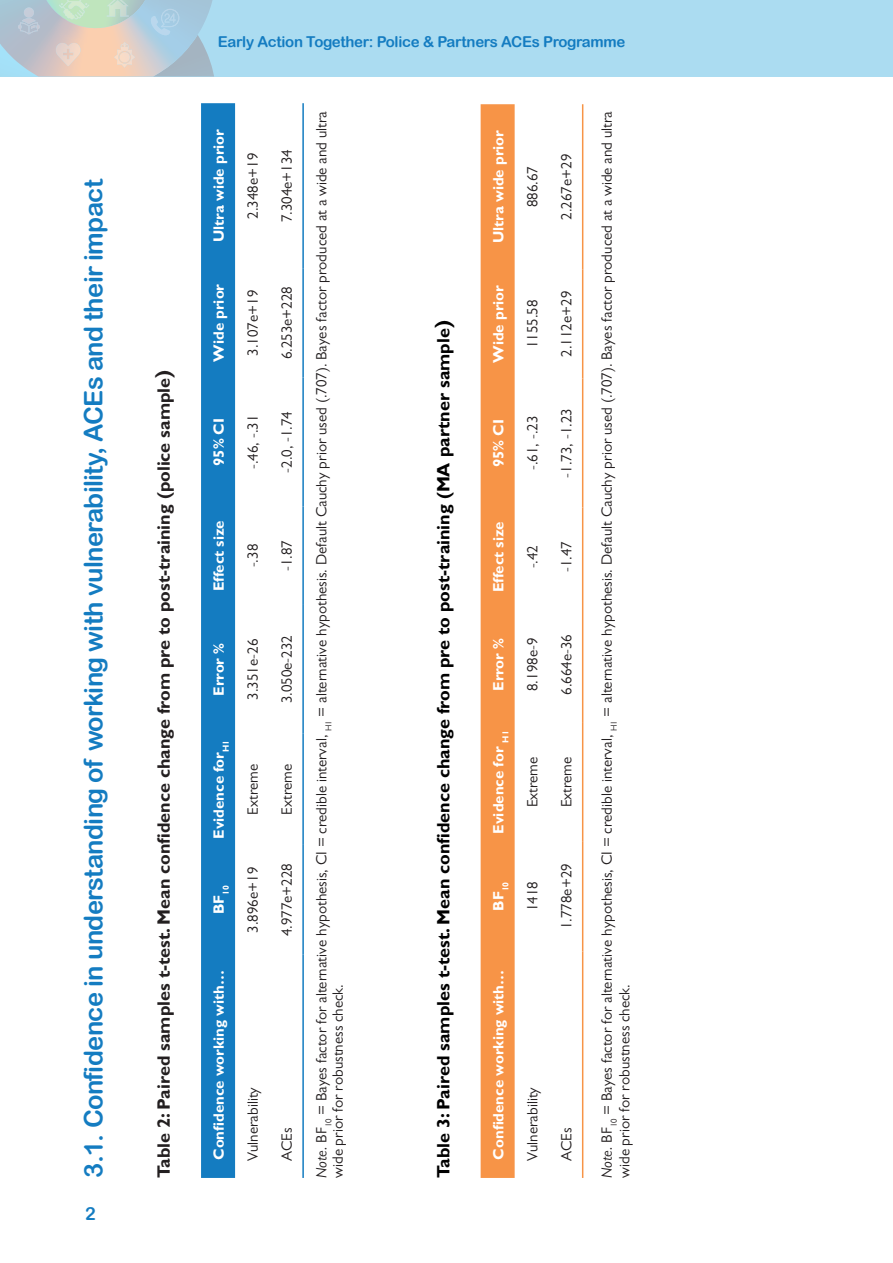
<style>
.page{position:relative;width:893px;height:1263px;background:#fff}
.page>*{position:absolute;margin:0;border:0;box-sizing:border-box;transform-origin:0 0}
.t1{font:25.5px "Arial Rounded MT Bold";letter-spacing:-.025em;color:#147cc1}
.t2{font:700 18px "Gill Sans";color:#000}
.t3{font:700 18px "Gill Sans";color:#231f20}
.t4{font:18px "Arial Rounded MT Bold";color:#147cc1}
.t5{font:15px/16.5px "Gill Sans";color:#231f20}
.t6{font:700 15px "Gill Sans";color:#fff}
.t7{font:15px "Arial Rounded MT Bold";letter-spacing:-.02em;color:#147cc1}
.s1{font-size:21px}
.s2{font-style:italic}
</style>
<div class="page">
<div style="left:0;top:0;width:893px;height:77px;background:#abdcf1"></div>
<svg style="left:0;top:0;width:214px;height:77px"></svg>
<img style="left:114px;top:42px;width:21px;height:26px">
<div style="left:201px;top:103px;width:34px;height:1075px;background:#147cc1"></div>
<hr style="left:302px;top:955px;width:2px;height:223px;background:#147cc1">
<hr style="left:302px;top:845px;width:2px;height:110px;background:#147cc1">
<hr style="left:302px;top:734px;width:2px;height:111px;background:#147cc1">
<hr style="left:302px;top:605px;width:2px;height:129px;background:#147cc1">
<hr style="left:302px;top:506px;width:2px;height:99px;background:#147cc1">
<hr style="left:302px;top:377px;width:2px;height:129px;background:#147cc1">
<hr style="left:302px;top:268px;width:2px;height:109px;background:#147cc1">
<hr style="left:302px;top:103px;width:2px;height:165px;background:#147cc1">
<div style="left:481px;top:104px;width:34px;height:1074px;background:#f79447"></div>
<hr style="left:582px;top:951px;width:1px;height:227px;background:#f79447">
<hr style="left:582px;top:841px;width:1px;height:110px;background:#f79447">
<hr style="left:582px;top:723px;width:1px;height:118px;background:#f79447">
<hr style="left:582px;top:606px;width:1px;height:117px;background:#f79447">
<hr style="left:582px;top:508px;width:1px;height:98px;background:#f79447">
<hr style="left:582px;top:378px;width:1px;height:130px;background:#f79447">
<hr style="left:582px;top:269px;width:1px;height:109px;background:#f79447">
<hr style="left:582px;top:104px;width:1px;height:165px;background:#f79447">
<p class="t1" style="left:78px;top:1178px;width:1001px;rotate:-90deg">3.1. Confidence in understanding of working with vulnerability, ACEs and their impact</p>
<p class="t4" style="left:85px;top:1203px;width:12px">2</p>
<p class="t3" style="left:153px;top:1178px;width:810px;rotate:-90deg">Table 2: Paired samples t-test. Mean confidence change from pre to post-training (police sample<span class="s1">)</span></p>
<p class="t7" style="left:218px;top:32px;width:409px">Early Action Together: Police &amp; Partners ACEs Programme</p>
<p class="t6" style="left:210px;top:242px;width:115px;rotate:-90deg">Ultra wide prior</p>
<p class="t6" style="left:210px;top:362px;width:80px;rotate:-90deg">Wide prior</p>
<p class="t5" style="left:244px;top:219px;width:67px;rotate:-90deg">2.348e+19</p>
<p class="t5" style="left:244px;top:356px;width:67px;rotate:-90deg">3.107e+19</p>
<p class="t6" style="left:210px;top:466px;width:50px;rotate:-90deg">95% CI</p>
<p class="t5" style="left:244px;top:469px;width:56px;rotate:-90deg">-.46, -.31</p>
<p class="t6" style="left:210px;top:591px;width:72px;rotate:-90deg">Effect size</p>
<p class="t5" style="left:244px;top:567px;width:25px;rotate:-90deg">-.38</p>
<p class="t6" style="left:210px;top:696px;width:55px;rotate:-90deg">Error %</p>
<p class="t6" style="left:210px;top:839px;width:101px;rotate:-90deg">Evidence for<sub>H1</sub></p>
<p class="t6" style="left:210px;top:914px;width:31px;rotate:-90deg">BF<sub>10</sub></p>
<p class="t6" style="left:210px;top:1160px;width:191px;rotate:-90deg">Confidence working with…</p>
<p class="t5" style="left:244px;top:700px;width:62px;rotate:-90deg">3.351e-26</p>
<p class="t5" style="left:244px;top:814px;width:52px;rotate:-90deg">Extreme</p>
<p class="t5" style="left:244px;top:933px;width:67px;rotate:-90deg">3.896e+19</p>
<p class="t5" style="left:244px;top:1161px;width:75px;rotate:-90deg">Vulnerability</p>
<p class="t5" style="left:279px;top:222px;width:75px;rotate:-90deg">7.304e+134</p>
<p class="t5" style="left:279px;top:359px;width:75px;rotate:-90deg">6.253e+228</p>
<p class="t5" style="left:279px;top:473px;width:63px;rotate:-90deg">-2.0, -1.74</p>
<p class="t5" style="left:279px;top:571px;width:32px;rotate:-90deg">-1.87</p>
<p class="t5" style="left:279px;top:703px;width:70px;rotate:-90deg">3.050e-232</p>
<p class="t5" style="left:279px;top:814px;width:52px;rotate:-90deg">Extreme</p>
<p class="t5" style="left:279px;top:936px;width:75px;rotate:-90deg">4.977e+228</p>
<p class="t5" style="left:279px;top:1161px;width:35px;rotate:-90deg">ACEs</p>
<p class="t5" style="left:313px;top:1178px;width:1068px;rotate:-90deg"><span class="s2">Note.</span> BF<sub>10</sub> = Bayes factor for alternative hypothesis, CI = credible interval, <sub>H1</sub> = alternative hypothesis. Default Cauchy prior used (.707). Bayes factor produced at a wide and ultra wide prior for robustness check.</p>
<p class="t2" style="left:433px;top:1178px;width:859px;rotate:-90deg">Table 3: Paired samples t-test. Mean confidence change from pre to post-training (MA partner sample<span class="s1">)</span></p>
<p class="t6" style="left:489px;top:243px;width:115px;rotate:-90deg">Ultra wide prior</p>
<p class="t6" style="left:489px;top:363px;width:80px;rotate:-90deg">Wide prior</p>
<p class="t5" style="left:524px;top:207px;width:43px;rotate:-90deg">886.67</p>
<p class="t5" style="left:524px;top:348px;width:50px;rotate:-90deg">1155.58</p>
<p class="t6" style="left:489px;top:467px;width:50px;rotate:-90deg">95% CI</p>
<p class="t5" style="left:524px;top:470px;width:56px;rotate:-90deg">-.61, -.23</p>
<p class="t6" style="left:489px;top:592px;width:72px;rotate:-90deg">Effect size</p>
<p class="t5" style="left:524px;top:568px;width:25px;rotate:-90deg">-.42</p>
<p class="t6" style="left:489px;top:691px;width:55px;rotate:-90deg">Error %</p>
<p class="t6" style="left:489px;top:834px;width:105px;rotate:-90deg">Evidence for <sub>H1</sub></p>
<p class="t5" style="left:524px;top:691px;width:55px;rotate:-90deg">8.198e-9</p>
<p class="t5" style="left:524px;top:807px;width:52px;rotate:-90deg">Extreme</p>
<p class="t6" style="left:489px;top:911px;width:31px;rotate:-90deg">BF<sub>10</sub></p>
<p class="t5" style="left:524px;top:911px;width:31px;rotate:-90deg">1418</p>
<p class="t6" style="left:489px;top:1160px;width:191px;rotate:-90deg">Confidence working with…</p>
<p class="t5" style="left:524px;top:1161px;width:75px;rotate:-90deg">Vulnerability</p>
<p class="t5" style="left:558px;top:220px;width:67px;rotate:-90deg">2.267e+29</p>
<p class="t5" style="left:558px;top:357px;width:67px;rotate:-90deg">2.112e+29</p>
<p class="t5" style="left:558px;top:478px;width:71px;rotate:-90deg">-1.73, -1.23</p>
<p class="t5" style="left:558px;top:572px;width:32px;rotate:-90deg">-1.47</p>
<p class="t5" style="left:558px;top:695px;width:62px;rotate:-90deg">6.664e-36</p>
<p class="t5" style="left:558px;top:807px;width:52px;rotate:-90deg">Extreme</p>
<p class="t5" style="left:558px;top:929px;width:67px;rotate:-90deg">1.778e+29</p>
<p class="t5" style="left:558px;top:1161px;width:35px;rotate:-90deg">ACEs</p>
<p class="t5" style="left:598px;top:1178px;width:1068px;line-height:17.9px;rotate:-90deg"><span class="s2">Note.</span> BF<sub>10</sub> = Bayes factor for alternative hypothesis, CI = credible interval, <sub>H1</sub> = alternative hypothesis. Default Cauchy prior used (.707). Bayes factor produced at a wide and ultra wide prior for robustness check.</p>
</div>
